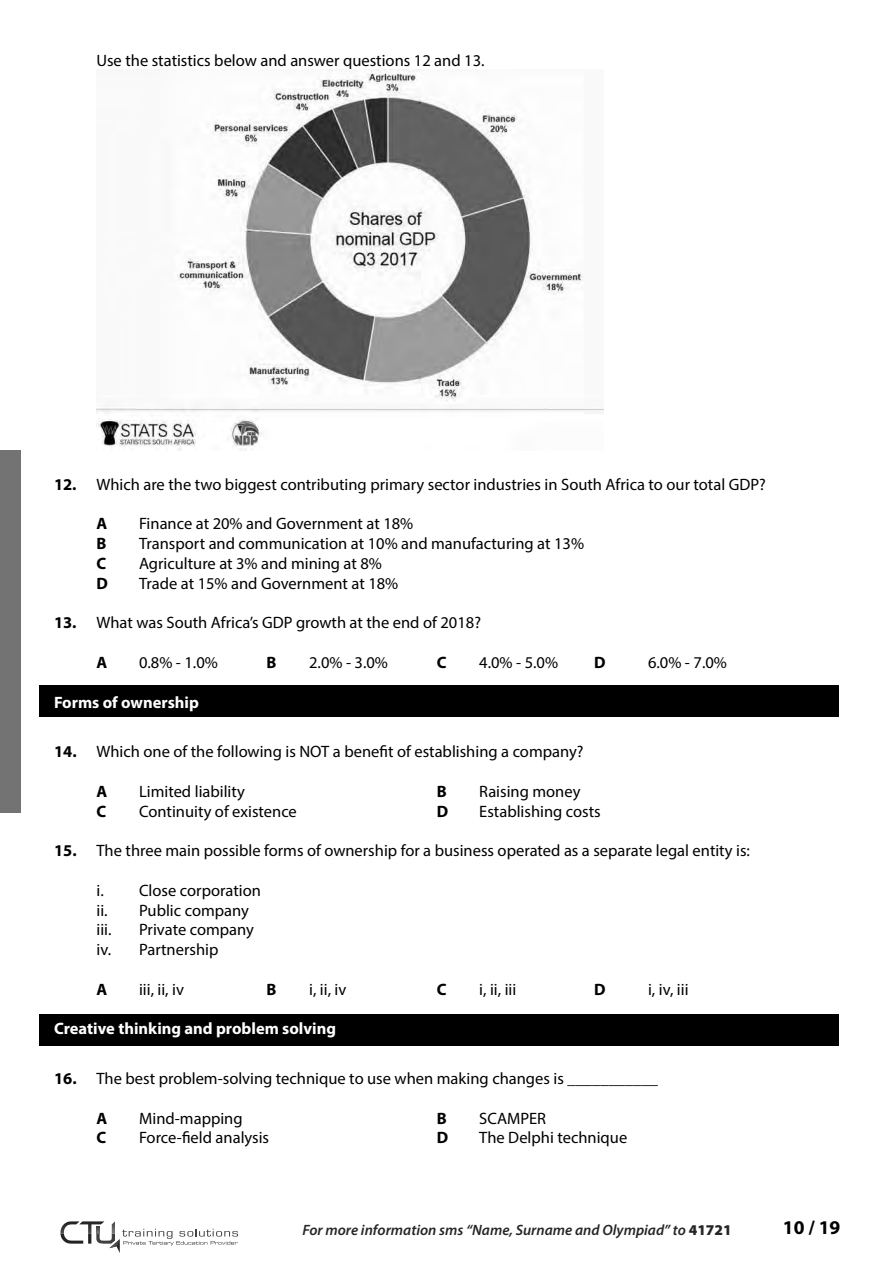
<style>
.page{position:relative;width:893px;height:1263px;background:#fff}
.page>*{position:absolute;margin:0;border:0;box-sizing:border-box;transform-origin:0 0}
.t1{font:700 19.5px "Myriad Pro";color:#000}
.t2{font:16.5px/19.8px "Myriad Pro";color:#000}
.t3{font:700 16.5px "Myriad Pro";color:#fff}
.t4{font:700 16.5px "Myriad Pro";color:#000}
.t5{font:italic 600 15px "Myriad Pro";color:#262626}
.s1{font-weight:700}
.s2{font-weight:900;font-style:normal}
</style>
<div class="page">
<div style="left:40px;top:686px;width:799px;height:31px;background:#000"></div>
<div style="left:40px;top:1014px;width:799px;height:32px;background:#000"></div>
<img style="left:97px;top:70px;width:507px;height:380px">
<div style="left:0;top:450px;width:21px;height:363px;background:#737373"></div>
<svg style="left:60px;top:1221px;width:178px;height:32px"></svg>
<p class="t2" style="left:97px;top:51px;width:390px">Use the statistics below and answer questions 12 and 13.</p>
<p class="t2" style="left:54px;top:474px;width:713px"><span class="s1">12.</span> Which are the two biggest contributing primary sector industries in South Africa to our total GDP?</p>
<p class="t4" style="left:97px;top:513px;width:12px">A</p>
<p class="t2" style="left:139px;top:514px;width:276px">Finance at 20% and Government at 18%</p>
<p class="t4" style="left:97px;top:533px;width:11px">B</p>
<p class="t2" style="left:139px;top:533px;width:447px">Transport and communication at 10% and manufacturing at 13%</p>
<p class="t4" style="left:97px;top:553px;width:11px">C</p>
<p class="t2" style="left:139px;top:553px;width:244px">Agriculture at 3% and mining at 8%</p>
<p class="t4" style="left:97px;top:572px;width:13px">D</p>
<p class="t2" style="left:139px;top:573px;width:261px">Trade at 15% and Government at 18%</p>
<p class="t2" style="left:54px;top:613px;width:429px"><span class="s1">13.</span> What was South Africa’s GDP growth at the end of 2018?</p>
<p class="t4" style="left:97px;top:652px;width:12px">A</p>
<p class="t2" style="left:139px;top:652px;width:80px">0.8% - 1.0%</p>
<p class="t4" style="left:267px;top:652px;width:11px">B</p>
<p class="t2" style="left:309px;top:652px;width:80px">2.0% - 3.0%</p>
<p class="t4" style="left:437px;top:652px;width:11px">C</p>
<p class="t2" style="left:479px;top:652px;width:80px">4.0% - 5.0%</p>
<p class="t4" style="left:594px;top:652px;width:13px">D</p>
<p class="t2" style="left:648px;top:652px;width:80px">6.0% - 7.0%</p>
<p class="t3" style="left:54px;top:691px;width:146px">Forms of ownership</p>
<p class="t2" style="left:54px;top:741px;width:531px"><span class="s1">14.</span> Which one of the following is NOT a benefit of establishing a company?</p>
<p class="t4" style="left:97px;top:780px;width:12px">A</p>
<p class="t2" style="left:139px;top:781px;width:107px">Limited liability</p>
<p class="t4" style="left:437px;top:780px;width:11px">B</p>
<p class="t2" style="left:479px;top:781px;width:103px">Raising money</p>
<p class="t4" style="left:97px;top:800px;width:11px">C</p>
<p class="t2" style="left:139px;top:801px;width:159px">Continuity of existence</p>
<p class="t4" style="left:437px;top:800px;width:13px">D</p>
<p class="t2" style="left:479px;top:801px;width:123px">Establishing costs</p>
<p class="t2" style="left:54px;top:840px;width:697px"><span class="s1">15.</span> The three main possible forms of ownership for a business operated as a separate legal entity is:</p>
<p class="t2" style="left:97px;top:880px;width:166px">i. Close corporation ii. Public company iii.</p>
<p class="t2" style="left:97px;top:920px;width:159px;text-indent:43px">Private company iv. Partnership</p>
<p class="t4" style="left:97px;top:978px;width:12px">A</p>
<p class="t2" style="left:139px;top:979px;width:46px">iii, ii, iv</p>
<p class="t4" style="left:267px;top:978px;width:11px">B</p>
<p class="t2" style="left:309px;top:979px;width:39px">i, ii, iv</p>
<p class="t4" style="left:437px;top:978px;width:11px">C</p>
<p class="t2" style="left:479px;top:979px;width:38px">i, ii, iii</p>
<p class="t4" style="left:594px;top:978px;width:13px">D</p>
<p class="t2" style="left:648px;top:979px;width:42px">i, iv, iii</p>
<p class="t3" style="left:54px;top:1018px;width:284px">Creative thinking and problem solving</p>
<p class="t2" style="left:54px;top:1068px;width:606px"><span class="s1">16.</span> The best problem-solving technique to use when making changes is ___________</p>
<p class="t4" style="left:97px;top:1107px;width:12px">A</p>
<p class="t2" style="left:139px;top:1108px;width:105px">Mind-mapping</p>
<p class="t4" style="left:437px;top:1107px;width:11px">B</p>
<p class="t2" style="left:479px;top:1108px;width:68px">SCAMPER</p>
<p class="t4" style="left:97px;top:1127px;width:11px">C</p>
<p class="t2" style="left:139px;top:1128px;width:132px">Force-field analysis</p>
<p class="t4" style="left:437px;top:1127px;width:13px">D</p>
<p class="t2" style="left:479px;top:1128px;width:149px">The Delphi technique</p>
<p class="t5" style="left:302px;top:1220px;width:431px">For more information sms “Name, Surname and Olympiad” to <span class="s2">41721</span></p>
<p class="t1" style="left:783px;top:1214px;width:59px">10 / 19</p>
</div>
